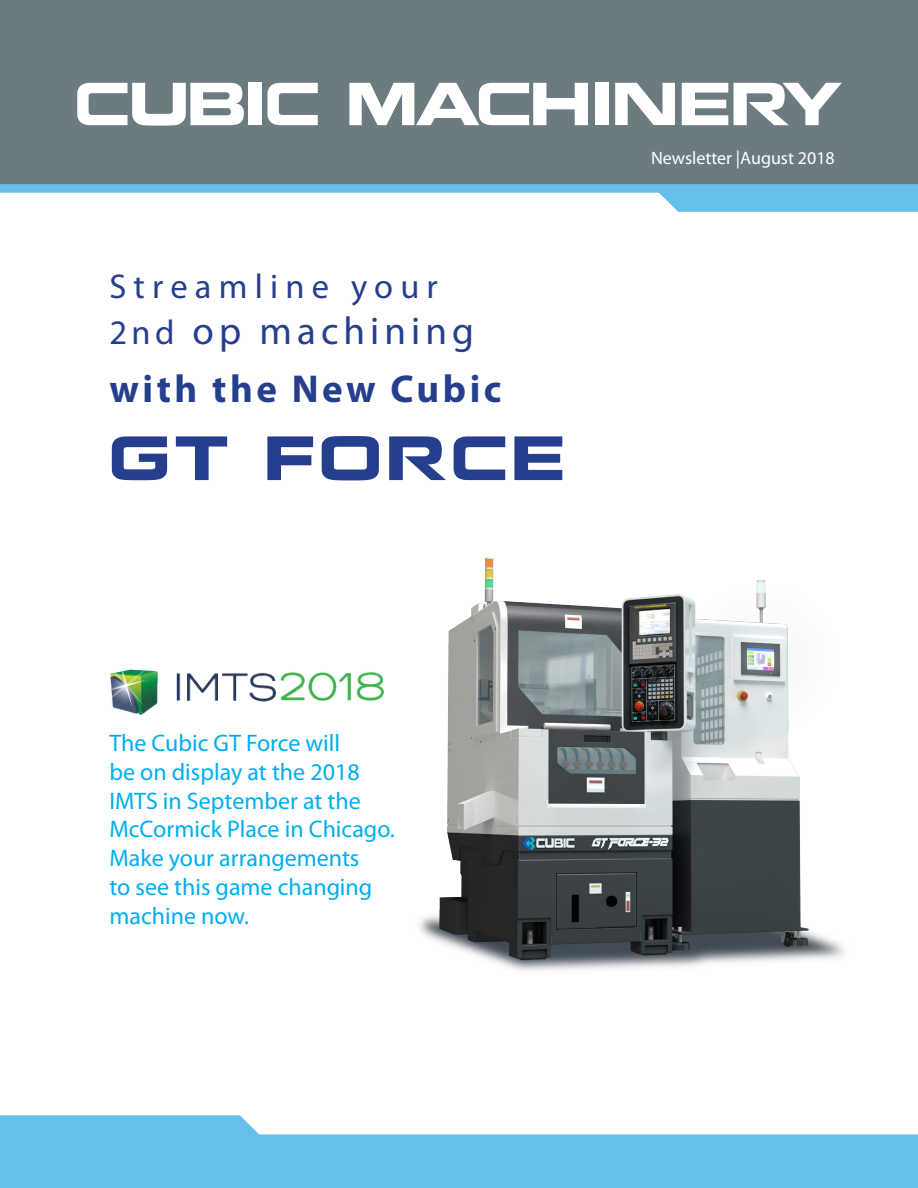
<style>
.page{position:relative;width:918px;height:1188px;background:#fff}
.page>*{position:absolute;margin:0;border:0;box-sizing:border-box;transform-origin:0 0}
.t1{font:55.5px "Nokianvirallinenkirjasin REGULAR";letter-spacing:.08em;color:#253f8e}
.t2{font:54px "Nokianvirallinenkirjasin REGULAR";letter-spacing:.005em;color:#fff}
.t3{font:700 39px "Myriad Pro";letter-spacing:.09em;color:#253f8e}
.t4{font:39px "Myriad Pro";letter-spacing:.13em;color:#253f8e}
.t5{font:34.5px "Myriad Pro";letter-spacing:.21em;color:#253f8e}
.t6{font:24px/28.8px "Myriad Pro";color:#00aeef}
.t7{font:18px "Myriad Pro";color:#fff}
.s1{font-size:34.5px}
</style>
<div class="page">
<div style="left:0;top:0;width:918px;height:184px;background:#6b7b80"></div>
<svg style="left:0;top:184px;width:918px;height:28px"></svg>
<svg style="left:0;top:1115px;width:918px;height:73px;fill:#66bfeb"></svg>
<img style="left:110px;top:669px;width:259px;height:46px">
<img style="left:369px;top:557px;width:476px;height:414px">
<p class="t2" style="left:75px;top:71px;width:770px">CUBIC MACHINERY</p>
<p class="t7" style="left:651px;top:146px;width:185px">Newsletter |August 2018</p>
<p class="t5" style="left:109px;top:265px;width:330px">Streamline your</p>
<p class="t4" style="left:109px;top:307px;width:366px"><span class="s1">2nd</span> op machining</p>
<p class="t3" style="left:109px;top:364px;width:394px">with the New Cubic</p>
<p class="t1" style="left:109px;top:424px;width:457px">GT FORCE</p>
<p class="t6" style="left:109px;top:728px;width:287px">The Cubic GT Force will<br>be on display at the 2018<br>IMTS in September at the<br>McCormick Place in Chicago.<br>Make your arrangements<br>to see this game changing machine now.</p>
</div>
